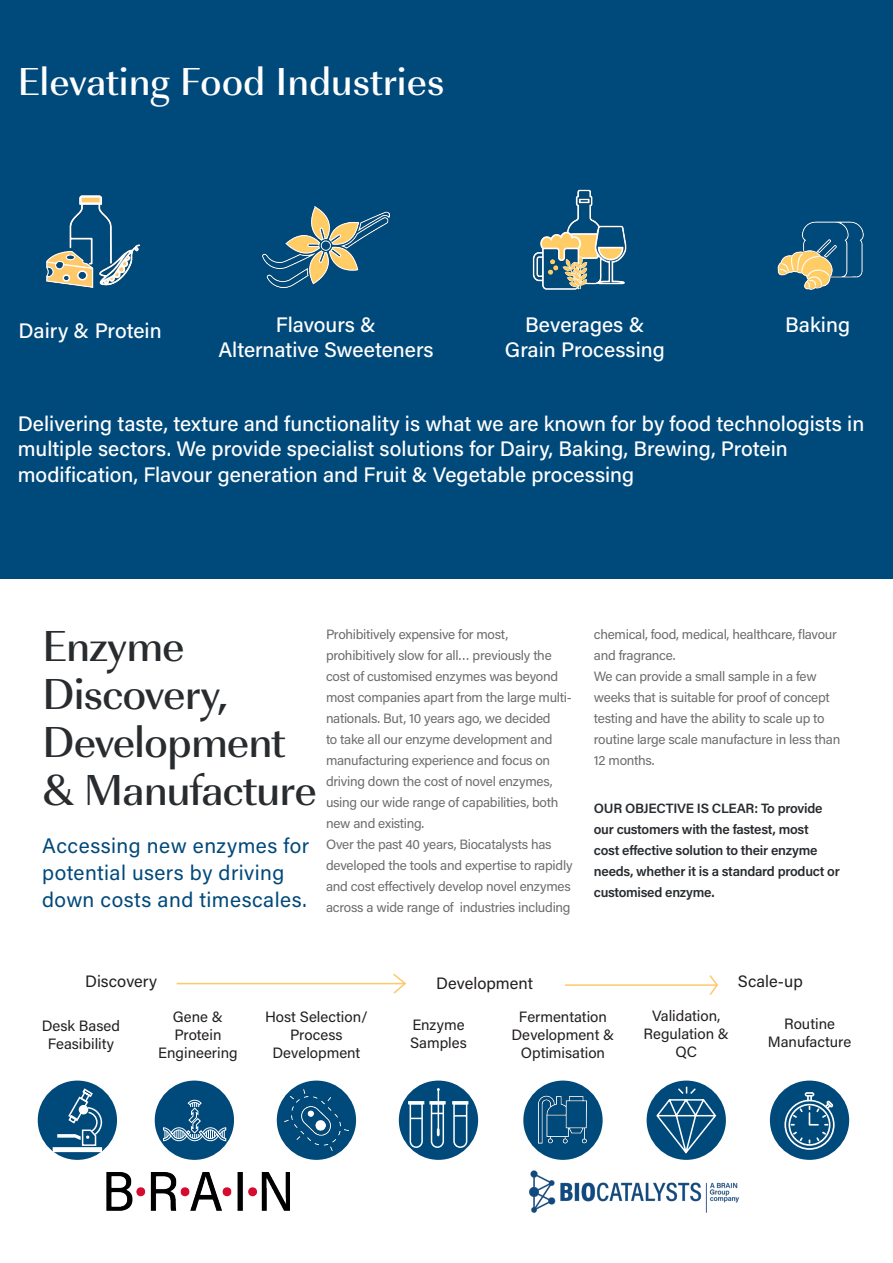
<style>
.page{position:relative;width:893px;height:1263px;background:#fff}
.page>*{position:absolute;margin:0;border:0;box-sizing:border-box;transform-origin:0 0}
.Kop{font:500 45px/48px "Imperial URW";letter-spacing:-.02em;color:#292c2f}
.t1{font:500 40.5px "Imperial URW";color:#fff}
.t2{font:500 21px/25.2px "Acumin Pro";color:#fff}
.Intro{font:21px/27px "Acumin Pro";letter-spacing:.02em;color:#00497b}
.t3{font:16.5px "Acumin Pro";color:#231f20}
.t4{font:15px/18px "Acumin Pro";color:#231f20;text-align:center}
.t5{font:13.5px/21px "Acumin Pro";letter-spacing:-.02em;color:#6c6d70}
.t6{font:600 13.5px/21px "Acumin Pro";letter-spacing:-.02em;color:#292c2f}
</style>
<div class="page">
<div style="left:0;top:0;width:893px;height:578px;background:#00497b"></div>
<hr style="left:177px;top:983px;width:227px;height:1px;background:#fec86b">
<svg style="left:392px;top:973px;width:14px;height:21px"></svg>
<hr style="left:565px;top:984px;width:152px;height:2px;background:#fec86b">
<svg style="left:708px;top:975px;width:10px;height:20px"></svg>
<div style="left:38px;top:1080px;width:79px;height:80px;background:#00497b;border-radius:50%"></div>
<div style="left:155px;top:1080px;width:79px;height:80px;background:#00497b;border-radius:50%"></div>
<div style="left:277px;top:1080px;width:79px;height:80px;background:#00497b;border-radius:50%"></div>
<div style="left:523px;top:1080px;width:80px;height:80px;background:#00497b;border-radius:50%"></div>
<div style="left:647px;top:1080px;width:79px;height:80px;background:#00497b;border-radius:50%"></div>
<div style="left:770px;top:1080px;width:79px;height:80px;background:#00497b;border-radius:50%"></div>
<svg style="left:163px;top:1099px;width:63px;height:42px"></svg>
<img style="left:285px;top:1089px;width:63px;height:62px">
<img style="left:530px;top:1088px;width:64px;height:63px">
<svg style="left:784px;top:1092px;width:51px;height:58px"></svg>
<svg style="left:655px;top:1085px;width:62px;height:70px"></svg>
<svg style="left:53px;top:1147px;width:49px;height:5px"></svg>
<svg style="left:57px;top:1087px;width:46px;height:59px"></svg>
<div style="left:399px;top:1080px;width:79px;height:80px;background:#00497b;border-radius:50%"></div>
<div style="left:452px;top:1101px;width:16px;height:3px;background:#fff;border:2px solid #fff"></div>
<hr style="left:438px;top:1090px;width:1px;height:39px;background:#fff">
<svg style="left:409px;top:1102px;width:59px;height:47px"></svg>
<div style="left:429px;top:1101px;width:17px;height:3px;background:#fff;border:2px solid #fff"></div>
<div style="left:408px;top:1101px;width:16px;height:3px;background:#fff;border:2px solid #fff"></div>
<img style="left:106px;top:1172px;width:184px;height:38px">
<img style="left:529px;top:1170px;width:210px;height:43px">
<img style="left:46px;top:195px;width:94px;height:93px">
<img style="left:532px;top:189px;width:95px;height:101px">
<img style="left:262px;top:207px;width:128px;height:81px">
<img style="left:777px;top:221px;width:87px;height:69px">
<p class="t1" style="left:17px;top:51px;width:428px">Elevating Food Industries</p>
<p class="t2" style="left:19px;top:317px;width:145px">Dairy &amp; Protein</p>
<p class="t2" style="left:276px;top:311px;width:102px">Flavours &amp;</p>
<p class="t2" style="left:218px;top:336px;width:217px">Alternative Sweeteners</p>
<p class="t2" style="left:525px;top:311px;width:121px">Beverages &amp;</p>
<p class="t2" style="left:505px;top:336px;width:161px">Grain Processing</p>
<p class="t2" style="left:785px;top:311px;width:66px">Baking</p>
<p class="t2" style="left:18px;top:410px;width:848px">Delivering taste, texture and functionality is what we are known for by food technologists in multiple sectors. We provide specialist solutions for Dairy, Baking, Brewing, Protein</p>
<p class="t2" style="left:18px;top:461px;width:618px">modification, Flavour generation and Fruit &amp; Vegetable processing</p>
<p class="Kop" style="left:42px;top:619px;width:245px">Enzyme<br>Discovery,<br>Development</p>
<p class="Kop" style="left:42px;top:763px;width:276px">&amp; Manufacture</p>
<p class="Intro" style="left:42px;top:831px;width:269px">Accessing new enzymes for potential users by driving down costs and timescales.</p>
<p class="t5" style="left:326px;top:623px;width:248px">Prohibitively expensive for most, prohibitively slow for all… previously the cost of customised enzymes was beyond most companies apart from the large multi&shy;nationals. But, 10 years ago, we decided<br>to take all our enzyme development and manufacturing experience and focus on driving down the cost of novel enzymes, using our wide range of capabilities, both new and existing.<br>Over the past 40 years, Biocatalysts has developed the tools and expertise to rapidly and cost effectively develop novel enzymes across a wide range of industries including</p>
<p class="t5" style="left:594px;top:623px;width:248px">chemical, food, medical, healthcare, flavour and fragrance.<br>We can provide a small sample in a few weeks that is suitable for proof of concept testing and have the ability to scale up to routine large scale manufacture in less than 12 months.</p>
<p class="t6" style="left:594px;top:797px;width:247px">OUR OBJECTIVE IS CLEAR: To provide our customers with the fastest, most<br>cost effective solution to their enzyme needs, whether it is a standard product or customised enzyme.</p>
<p class="t3" style="left:85px;top:970px;width:73px">Discovery</p>
<p class="t3" style="left:436px;top:971px;width:98px">Development</p>
<p class="t3" style="left:738px;top:970px;width:66px">Scale-up</p>
<p class="t4" style="left:42px;top:1016px;width:80px">Desk Based<br>Feasibility</p>
<p class="t4" style="left:173px;top:1007px;width:52px;text-align:left">Gene &amp;<br>Protein</p>
<p class="t4" style="left:511px;top:1007px;width:104px">Fermentation<br>Development &amp;<br>Optimisation</p>
<p class="t4" style="left:652px;top:1006px;width:70px">Validation,</p>
<p class="t4" style="left:265px;top:1007px;width:104px">Host Selection/<br>Process</p>
<p class="t4" style="left:272px;top:1043px;width:89px">Development</p>
<p class="t4" style="left:784px;top:1014px;width:53px">Routine</p>
<p class="t4" style="left:768px;top:1032px;width:85px">Manufacture</p>
<p class="t4" style="left:412px;top:1015px;width:54px">Enzyme</p>
<p class="t4" style="left:410px;top:1033px;width:58px">Samples</p>
<p class="t4" style="left:643px;top:1024px;width:87px">Regulation &amp;<br>QC</p>
<p class="t4" style="left:158px;top:1043px;width:81px">Engineering</p>
</div>
